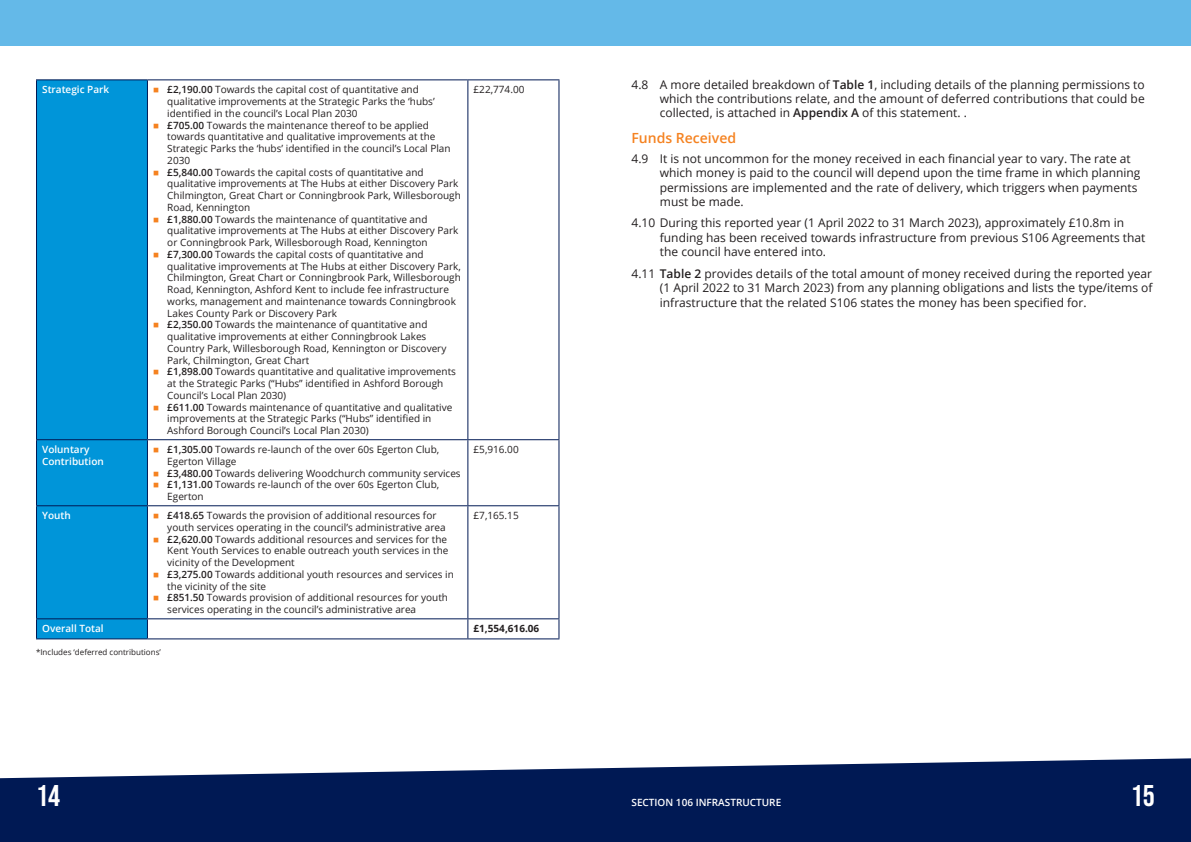
<style>
.page{position:relative;width:1191px;height:842px;background:#fff}
.page>*{position:absolute;margin:0;border:0;box-sizing:border-box;transform-origin:0 0}
.t1{font:30px "Bebas Neue";color:#fff}
.t2{font:600 14px "Open Sans";color:#f58220}
.t3{font:12px/14.4px "Open Sans";color:#231f20;text-align:justify}
.t4{font:10px/11.8px "Open Sans";color:#231f20}
.t5{font:600 10px/11.8px "Open Sans";color:#fff}
.t6{font:700 10px "Open Sans";color:#231f20}
.t7{font:8px "Open Sans";color:#231f20}
.s1{color:#f58220}
.s2{font-weight:600}
</style>
<div class="page">
<svg style="left:0;top:758px;width:1191px;height:84px;background:#1f3568"></svg>
<div style="left:0;top:0;width:1191px;height:45px;background:#64b9e8"></div>
<div style="left:37px;top:80px;width:110px;height:558px;background:#0095d9"></div>
<hr style="left:36px;top:79px;width:111px;height:1px;background:#001954">
<hr style="left:36px;top:80px;width:1px;height:359px;background:#001954">
<hr style="left:147px;top:79px;width:321px;height:1px;background:#001954">
<hr style="left:147px;top:80px;width:1px;height:359px;background:#001954">
<hr style="left:468px;top:79px;width:91px;height:1px;background:#001954">
<hr style="left:467px;top:80px;width:1px;height:359px;background:#001954">
<hr style="left:558px;top:80px;width:1px;height:359px;background:#001954">
<hr style="left:36px;top:439px;width:111px;height:1px;background:#001954">
<hr style="left:36px;top:440px;width:1px;height:65px;background:#001954">
<hr style="left:147px;top:439px;width:321px;height:1px;background:#001954">
<hr style="left:147px;top:440px;width:1px;height:65px;background:#001954">
<hr style="left:468px;top:439px;width:91px;height:1px;background:#001954">
<hr style="left:467px;top:440px;width:1px;height:65px;background:#001954">
<hr style="left:558px;top:440px;width:1px;height:65px;background:#001954">
<hr style="left:36px;top:505px;width:111px;height:1px;background:#001954">
<hr style="left:36px;top:506px;width:1px;height:112px;background:#001954">
<hr style="left:147px;top:505px;width:321px;height:1px;background:#001954">
<hr style="left:147px;top:506px;width:1px;height:112px;background:#001954">
<hr style="left:468px;top:505px;width:91px;height:1px;background:#001954">
<hr style="left:467px;top:506px;width:1px;height:112px;background:#001954">
<hr style="left:558px;top:506px;width:1px;height:112px;background:#001954">
<hr style="left:36px;top:618px;width:111px;height:1px;background:#001954">
<svg style="left:36px;top:619px;width:1px;height:19px"></svg>
<hr style="left:147px;top:618px;width:321px;height:1px;background:#001954">
<hr style="left:468px;top:618px;width:91px;height:1px;background:#001954">
<svg style="left:147px;top:619px;width:412px;height:19px"></svg>
<hr style="left:36px;top:638px;width:111px;height:1px;background:#001954">
<hr style="left:147px;top:638px;width:321px;height:1px;background:#001954">
<hr style="left:468px;top:638px;width:91px;height:1px;background:#001954">
<p class="t5" style="left:42px;top:83px;width:69px">Strategic Park</p>
<p class="t4" style="left:167px;top:83px;width:269px;text-indent:-14px"><span class="s1">■</span> <span class="s2">£2,190.00</span> Towards the capital cost of quantitative and qualitative improvements at the Strategic Parks the ‘hubs’ identified in the council’s Local Plan 2030</p>
<p class="t4" style="left:167px;top:119px;width:285px;text-indent:-14px"><span class="s1">■</span> <span class="s2">£705.00</span> Towards the maintenance thereof to be applied towards quantitative and qualitative improvements at the Strategic Parks the ‘hubs’ identified in the council’s Local Plan 2030</p>
<p class="t4" style="left:167px;top:166px;width:295px;text-indent:-14px"><span class="s1">■</span> <span class="s2">£5,840.00</span> Towards the capital costs of quantitative and qualitative improvements at The Hubs at either Discovery Park Chilmington, Great Chart or Conningbrook Park, Willesborough Road, Kennington</p>
<p class="t4" style="left:167px;top:213px;width:292px;text-indent:-14px"><span class="s1">■</span> <span class="s2">£1,880.00</span> Towards the maintenance of quantitative and qualitative improvements at The Hubs at either Discovery Park or Conningbrook Park, Willesborough Road, Kennington</p>
<p class="t4" style="left:167px;top:248px;width:295px;text-indent:-14px"><span class="s1">■</span> <span class="s2">£7,300.00</span> Towards the capital costs of quantitative and qualitative improvements at The Hubs at either Discovery Park, Chilmington, Great Chart or Conningbrook Park, Willesborough Road, Kennington, Ashford Kent to include fee infrastructure works, management and maintenance towards Conningbrook Lakes County Park or Discovery Park</p>
<p class="t4" style="left:167px;top:318px;width:281px;text-indent:-14px"><span class="s1">■</span> <span class="s2">£2,350.00</span> Towards the maintenance of quantitative and qualitative improvements at either Conningbrook Lakes Country Park, Willesborough Road, Kennington or Discovery Park, Chilmington, Great Chart</p>
<p class="t4" style="left:167px;top:365px;width:290px;text-indent:-14px"><span class="s1">■</span> <span class="s2">£1,898.00</span> Towards quantitative and qualitative improvements at the Strategic Parks (“Hubs” identified in Ashford Borough<br>Council’s Local Plan 2030)</p>
<p class="t4" style="left:167px;top:401px;width:287px;text-indent:-14px"><span class="s1">■</span> <span class="s2">£611.00</span> Towards maintenance of quantitative and qualitative improvements at the Strategic Parks (“Hubs” identified in<br>Ashford Borough Council’s Local Plan 2030)</p>
<p class="t5" style="left:42px;top:443px;width:63px">Voluntary<br>Contribution</p>
<p class="t4" style="left:167px;top:443px;width:273px;text-indent:-14px"><span class="s1">■</span> <span class="s2">£1,305.00</span> Towards re-launch of the over 60s Egerton Club,<br>Egerton Village</p>
<p class="t4" style="left:153px;top:467px;width:309px"><span class="s1">■</span> <span class="s2">£3,480.00</span> Towards delivering Woodchurch community services</p>
<p class="t4" style="left:167px;top:479px;width:273px;text-indent:-14px"><span class="s1">■</span> <span class="s2">£1,131.00</span> Towards re-launch of the over 60s Egerton Club,<br>Egerton</p>
<p class="t5" style="left:42px;top:509px;width:30px">Youth</p>
<p class="t4" style="left:167px;top:509px;width:280px;text-indent:-14px"><span class="s1">■</span> <span class="s2">£418.65</span> Towards the provision of additional resources for youth services operating in the council’s administrative area</p>
<p class="t4" style="left:167px;top:533px;width:283px;text-indent:-14px"><span class="s1">■</span> <span class="s2">£2,620.00</span> Towards additional resources and services for the<br>Kent Youth Services to enable outreach youth services in the vicinity of the Development</p>
<p class="t4" style="left:167px;top:568px;width:288px;text-indent:-14px"><span class="s1">■</span> <span class="s2">£3,275.00</span> Towards additional youth resources and services in the vicinity of the site</p>
<p class="t4" style="left:167px;top:592px;width:282px;text-indent:-14px"><span class="s1">■</span> <span class="s2">£851.50</span> Towards provision of additional resources for youth services operating in the council’s administrative area</p>
<p class="t4" style="left:473px;top:83px;width:52px">£22,774.00</p>
<p class="t4" style="left:473px;top:443px;width:47px">£5,916.00</p>
<p class="t4" style="left:473px;top:509px;width:47px">£7,165.15</p>
<p class="t5" style="left:42px;top:622px;width:63px">Overall Total</p>
<p class="t6" style="left:473px;top:621px;width:67px">£1,554,616.06</p>
<p class="t7" style="left:36px;top:646px;width:126px">*Includes ‘deferred contributions’</p>
<h1 class="t1" style="left:36px;top:778px;width:25px">14</h1>
<p class="t3" style="left:660px;top:77px;width:486px;text-indent:-28px">4.8 A more detailed breakdown of <span class="s2">Table 1</span>, including details of the planning permissions to which the contributions relate, and the amount of deferred contributions that could be collected, is attached in <span class="s2">Appendix A</span> of this statement. .</p>
<p class="t2" style="left:631px;top:128px;width:106px">Funds Received</p>
<p class="t3" style="left:660px;top:151px;width:482px;text-align:left;text-indent:-28px">4.9 It is not uncommon for the money received in each financial year to vary. The rate at which money is paid to the council will depend upon the time frame in which planning permissions are implemented and the rate of delivery, which triggers when payments must be made.</p>
<p class="t3" style="left:660px;top:216px;width:487px;text-align:left;text-indent:-28px">4.10 During this reported year (1 April 2022 to 31 March 2023), approximately £10.8m in funding has been received towards infrastructure from previous S106 Agreements that the council have entered into.</p>
<p class="t3" style="left:660px;top:266px;width:494px;text-indent:-28px">4.11 <span class="s2">Table 2</span> provides details of the total amount of money received during the reported year (1 April 2022 to 31 March 2023) from any planning obligations and lists the type/items of infrastructure that the related S106 states the money has been specified for.</p>
<p class="t5" style="left:631px;top:796px;width:151px">SECTION 106 INFRASTRUCTURE</p>
<h1 class="t1" style="left:1131px;top:778px;width:25px">15</h1>
</div>
